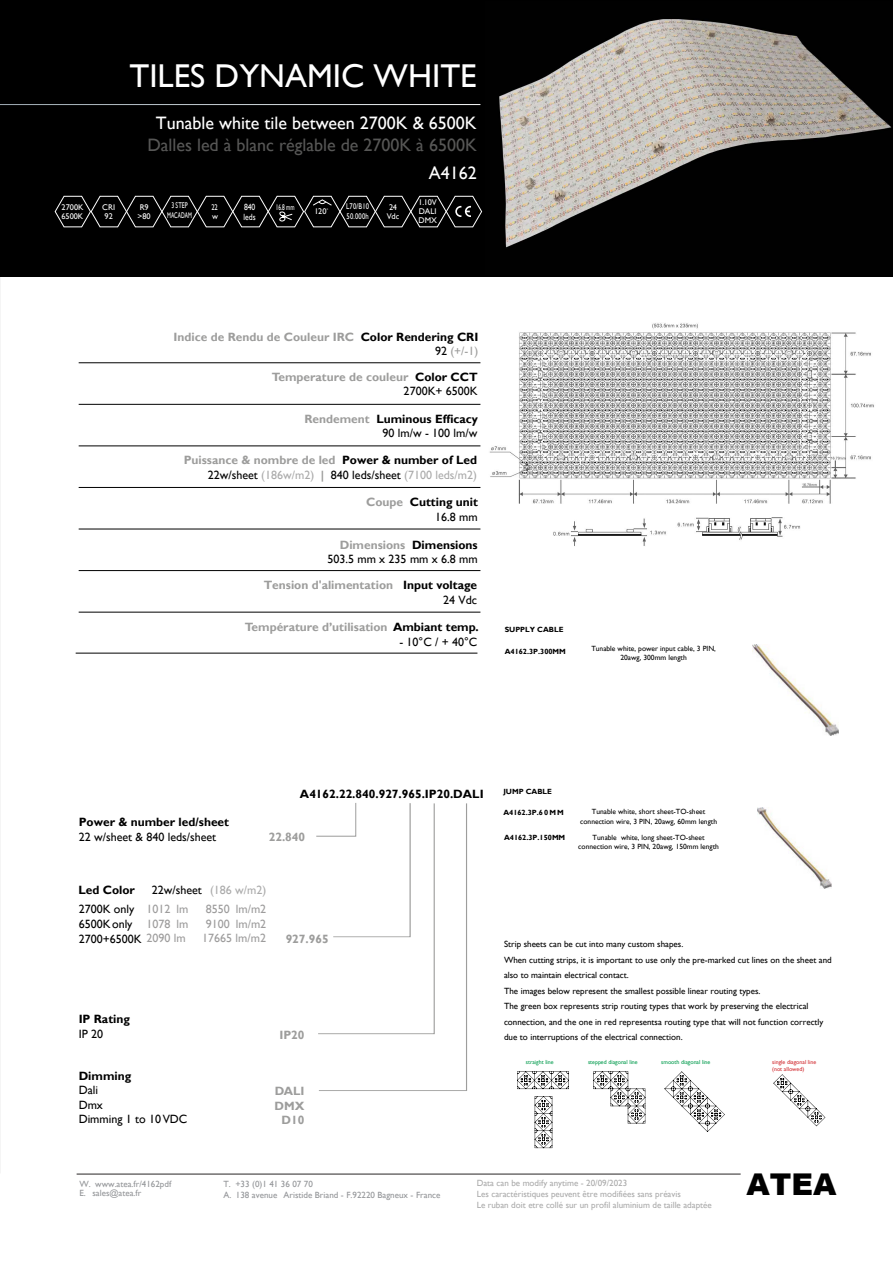
<style>
.page{position:relative;width:893px;height:1263px;background:#fff}
.page>*{position:absolute;margin:0;border:0;box-sizing:border-box;transform-origin:0 0}
.t1{font:33px "Gill Sans";color:#fff}
.t2{font:900 30px "Arial";color:#000}
.t3{font:18px/21.6px "Gill Sans";color:#575756;text-align:center}
.t4{font:18px "Gill Sans";color:#fff}
.t5{font:700 12px/14.4px "Gill Sans";color:#9d9d9c;text-align:right}
.t6{font:12px/14.4px "Gill Sans";color:#000}
.t7{font:700 12px/14.4px "Gill Sans";color:#000;text-align:right}
.t8{font:12px/14.4px "Gill Sans";color:#9d9c9c}
.t9{font:700 12px/14.4px "Gill Sans";color:#9d9d9c;text-align:right}
.t10{font:12px "Gill Sans";color:#aaa}
.t11{font:9px/15.6px "Gill Sans";color:#000}
.t12{font:9px/10.8px "Gill Sans";color:#aaa}
.t13{font:9px/9.6px "Gill Sans";color:#939598}
.t14{font:9px "Gill Sans";color:#fff;scale:.85 1}
.t15{font:8.25px/8.2px "Gill Sans";color:#fff}
.t16{font:8.25px "Gill Sans";color:#fff;scale:.8 1}
.t17{font:8.25px "Gill Sans";color:#fff;scale:.6 1}
.t18{font:8.25px "Gill Sans";color:#fff;scale:.65 1}
.t19{font:8.25px "Gill Sans";color:#fff;scale:.7 1}
.t20{font:7.5px/9px "Gill Sans";color:#000;text-align:center}
.t21{font:700 7.5px "Gill Sans";color:#000}
.t22{font:700 7.5px "Gill Sans";color:#000}
.t23{font:5.85px "Gill Sans";color:#009b4c}
.t24{font:5.85px/7.1px "Gill Sans";color:#d1292e}
.s1{color:#fff}
.s2{color:#000}
.s3{font-weight:400;color:#000}
.s4{font-weight:400}
.s5{color:#9d9d9c}
.s6{font-weight:400;color:#aaa}
.s7{font-weight:700;color:#9d9d9c}
.s8{font-weight:700}
.s9{font-style:inherit}
.s10{color:#9d9c9c}
</style>
<div class="page">
<div style="left:0;top:0;width:893px;height:276px;background:#000"></div>
<hr style="left:0;top:104px;width:480px;height:1px;background:#fff">
<hr style="left:79px;top:362px;width:401px;height:1px;background:#000">
<hr style="left:79px;top:404px;width:401px;height:1px;background:#000">
<hr style="left:79px;top:445px;width:401px;height:1px;background:#000">
<hr style="left:79px;top:487px;width:401px;height:1px;background:#000">
<hr style="left:79px;top:529px;width:401px;height:1px;background:#000">
<hr style="left:79px;top:570px;width:401px;height:1px;background:#000">
<hr style="left:79px;top:612px;width:401px;height:1px;background:#000">
<hr style="left:77px;top:1174px;width:664px;height:1px;background:#231f20">
<img style="left:499px;top:19px;width:393px;height:229px">
<img style="left:489px;top:323px;width:385px;height:223px">
<hr style="left:76px;top:653px;width:401px;height:1px;background:#000">
<img style="left:752px;top:644px;width:86px;height:92px">
<img style="left:758px;top:808px;width:74px;height:81px">
<svg style="left:517px;top:1071px;width:52px;height:18px"></svg>
<svg style="left:535px;top:1096px;width:17px;height:52px"></svg>
<svg style="left:593px;top:1071px;width:52px;height:52px"></svg>
<svg style="left:664px;top:1071px;width:61px;height:61px"></svg>
<svg style="left:773px;top:1074px;width:52px;height:52px"></svg>
<svg style="left:316px;top:803px;width:151px;height:288px"></svg>
<svg style="left:54px;top:195px;width:428px;height:33px"></svg>
<p class="t15" style="left:61px;top:202px;width:24px;line-height:9.8px">2700K<br>6500K</p>
<p class="t1" style="left:129px;top:56px;width:349px">TILES DYNAMIC WHITE</p>
<p class="t3" style="left:147px;top:113px;width:331px"><span class="s1">Tunable white tile between 2700K &amp; 6500K<br></span>Dalles led à blanc réglable de 2700K à 6500K</p>
<p class="t4" style="left:429px;top:162px;width:50px">A4162</p>
<p class="t15" style="left:419px;top:199px;width:20px">1.10V</p>
<p class="t15" style="left:102px;top:203px;width:15px">CRI</p>
<p class="t15" style="left:140px;top:203px;width:10px">R9</p>
<p class="t19" style="left:171px;top:200px;width:25px">3 STEP</p>
<p class="t16" style="left:211px;top:202px;width:10px">22</p>
<p class="t14" style="left:244px;top:201px;width:15px">840</p>
<p class="t18" style="left:276px;top:202px;width:30px">16.8 mm</p>
<p class="t16" style="left:346px;top:201px;width:30px">L70/B10</p>
<p class="t15" style="left:105px;top:213px;width:10px">92</p>
<p class="t17" style="left:167px;top:210px;width:43px">MACADAM</p>
<p class="t15" style="left:212px;top:212px;width:7px">w</p>
<p class="t15" style="left:389px;top:203px;width:10px">24</p>
<p class="t15" style="left:315px;top:208px;width:15px">120<sup>°</sup></p>
<p class="t14" style="left:244px;top:212px;width:16px">leds</p>
<p class="t16" style="left:347px;top:211px;width:29px">50.000h</p>
<p class="t15" style="left:387px;top:212px;width:14px">Vdc</p>
<p class="t15" style="left:418px;top:208px;width:20px">DALI<br>DMX</p>
<p class="t15" style="left:138px;top:212px;width:15px">&gt;80</p>
<p class="t5" style="left:174px;top:330px;width:306px">Indice de Rendu de Couleur IRC <span class="s2">Color Rendering CRI<br></span><span class="s3">92</span> <span class="s4">(+/-1)</span></p>
<p class="t5" style="left:272px;top:370px;width:207px">Temperature de couleur <span class="s2">Color CCT<br></span><span class="s3">2700K+ 6500K</span></p>
<p class="t7" style="left:304px;top:412px;width:175px"><span class="s5">Rendement</span> Luminous Efficacy<br><span class="s4">90 lm/w - 100 lm/w</span></p>
<p class="t5" style="left:184px;top:453px;width:295px">Puissance &amp; nombre de led <span class="s2">Power &amp; number of Led<br></span><span class="s3">22w/sheet</span> <span class="s6">(186w/m2)</span> | <span class="s3">840 leds/sheet</span> <span class="s6">(7100 leds/m2)</span></p>
<p class="t7" style="left:366px;top:495px;width:113px"><span class="s5">Coupe</span> Cutting unit<br><span class="s4">16.8 mm</span></p>
<p class="t6" style="left:327px;top:538px;width:152px;text-align:right"><span class="s7">Dimensions</span> <span class="s8">Dimensions<br></span>503.5 mm x 235 mm x 6.8 mm</p>
<h3 class="t9" style="left:264px;top:578px;width:215px">Tension d'alimentation <span class="s2">Input voltage<br></span><span class="s3">24 Vdc</span></h3>
<p class="t5" style="left:245px;top:620px;width:235px">Température d’utilisation <span class="s2">Ambiant temp.</span></p>
<p class="t6" style="left:399px;top:635px;width:80px">- 10°C / + 40°C</p>
<p class="t22" style="left:505px;top:625px;width:60px">SUPPLY CABLE</p>
<p class="t21" style="left:505px;top:647px;width:63px">A416<span class="s9">2</span>.<span class="s9">3P</span>.<span class="s9">30</span>0MM</p>
<p class="t20" style="left:591px;top:644px;width:126px">Tunable white, power input cable, 3 PIN,<br>20awg, 300mm length</p>
<p class="t6" style="left:79px;top:815px;width:152px"><span class="s8">Power &amp; number led/sheet<br></span>22 w/sheet &amp; 840 leds/sheet</p>
<p class="t7" style="left:300px;top:787px;width:185px">A41<span class="s9">6</span>2.22.84<span class="s9">0</span>.927.965.IP20.DALI</p>
<p class="t5" style="left:269px;top:830px;width:38px">22.840</p>
<p class="t7" style="left:79px;top:883px;width:58px">Led Color</p>
<p class="t6" style="left:152px;top:882px;width:52px">22w/sheet</p>
<p class="t10" style="left:210px;top:883px;width:58px">(186 w/m2)</p>
<h3 class="t8" style="left:146px;top:902px;width:43px">1012 lm</h3>
<h3 class="t8" style="left:206px;top:902px;width:62px">8550 lm/m2</h3>
<h3 class="t8" style="left:146px;top:917px;width:43px">1078 lm</h3>
<h3 class="t8" style="left:202px;top:917px;width:66px">9100 lm/m2<br>17665 lm/m2</h3>
<p class="t6" style="left:79px;top:902px;width:108px">2700K only<br>6500K only<br>2700+6500K <span class="s10">2090 lm</span></p>
<p class="t5" style="left:286px;top:931px;width:44px">927.965</p>
<p class="t7" style="left:79px;top:1012px;width:53px;text-align:left">IP Rating<br><span class="s4">IP 20</span></p>
<p class="t6" style="left:79px;top:1069px;width:110px"><span class="s8">Dimming<br></span>Dali<br>Dmx<br>Dimming 1 to 10 VDC</p>
<p class="t5" style="left:279px;top:1028px;width:27px">IP20</p>
<p class="t5" style="left:274px;top:1084px;width:32px;text-align:center">DALI<br>DMX<br>D10</p>
<p class="t22" style="left:503px;top:787px;width:50px">JUMP CABLE</p>
<p class="t21" style="left:503px;top:808px;width:62px">A416<span class="s9">2.3</span>P.<span class="s9">6</span> 0 MM</p>
<p class="t21" style="left:504px;top:833px;width:63px">A416<span class="s9">2</span>.<span class="s9">3</span>P.150MM</p>
<p class="t20" style="left:580px;top:807px;width:138px">Tunable white, short sheet-TO-sheet connection wire, 3 PIN, 20awg, 60mm length</p>
<p class="t20" style="left:578px;top:833px;width:142px">Tunable white, long sheet-TO-sheet connection wire, 3 PIN, 20awg, 150mm length</p>
<p class="t11" style="left:504px;top:936px;width:329px">Strip sheets can be cut into many custom shapes.<br>When cutting strips, it is important to use only the pre-marked cut lines on the sheet and also to maintain electrical contact.<br>The images below represent the smallest possible linear routing types.<br>The green box represents strip routing types that work by preserving the electrical connection, and the one in red representsa routing type that will not function correctly due to interruptions of the electrical connection.</p>
<p class="t23" style="left:526px;top:1058px;width:29px">straight line</p>
<p class="t23" style="left:588px;top:1058px;width:51px">stepped diagonal line</p>
<p class="t23" style="left:661px;top:1058px;width:51px">smooth diagonal line</p>
<p class="t24" style="left:772px;top:1058px;width:46px">single diagonal line (not allowed)</p>
<p class="t13" style="left:79px;top:1179px;width:93px">W. www.atea.fr/4162pdf<br>E. sales@atea.fr</p>
<p class="t13" style="left:223px;top:1178px;width:218px;line-height:10.8px">T. +33 (0)1 41 36 07 70<br>A. 138 avenue Aristide Briand - F.92220 Bagneux - France</p>
<h2 class="t2" style="left:746px;top:1163px;width:92px">ATEA</h2>
<p class="t12" style="left:477px;top:1178px;width:237px">Data can be modify anytime - 20/09/2023<br>Les caractéristiques peuvent être modifiées sans préavis<br>Le ruban doit etre collé sur un profil aluminium de taille adaptée</p>
</div>
